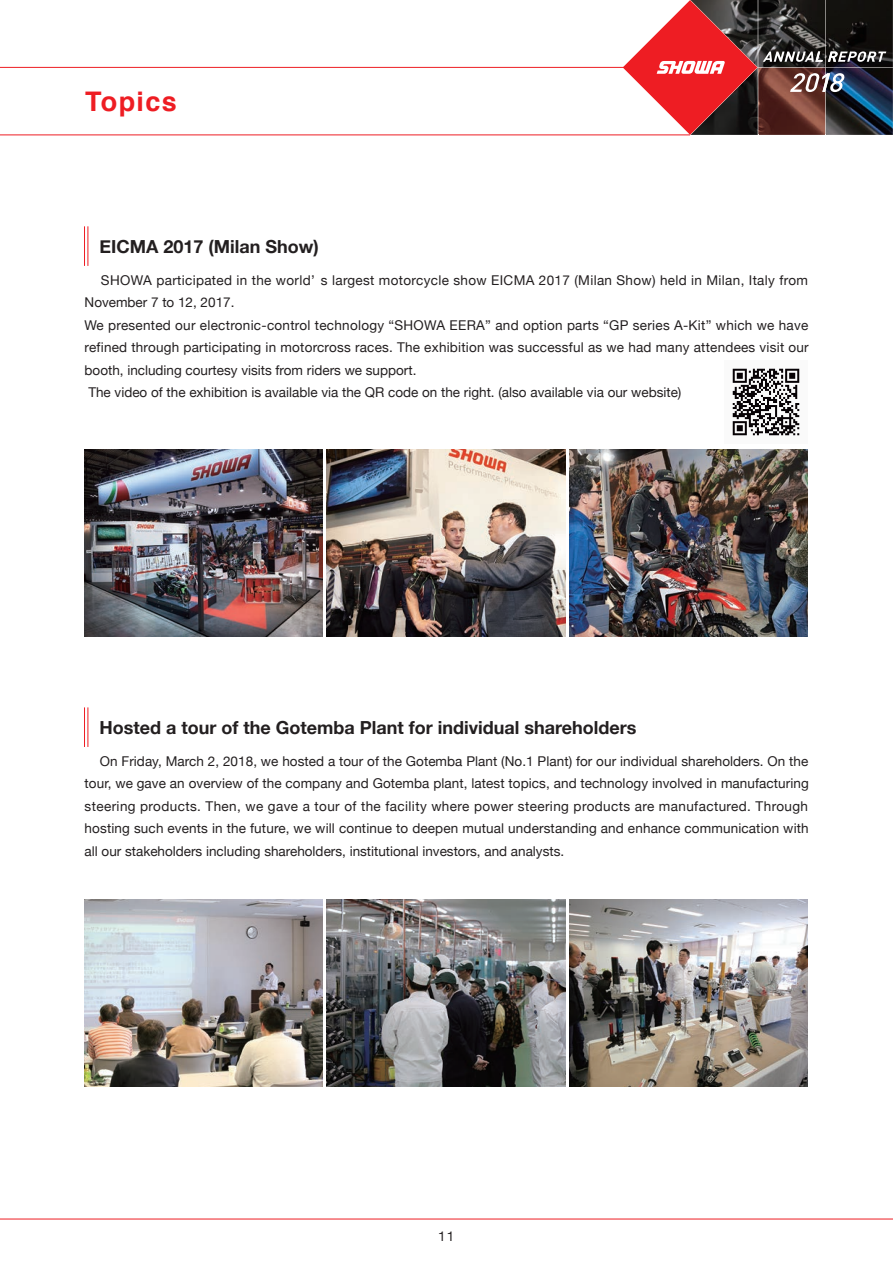
<style>
.page{position:relative;width:893px;height:1263px;background:#fff}
.page>*{position:absolute;margin:0;border:0;box-sizing:border-box;transform-origin:0 0}
.t1{font:700 27px "Helvetica";letter-spacing:.05em;color:#ee1d23}
.t2{font:700 18px "Helvetica Neue";color:#231f20}
.t3{font:13.5px/22.5px "Helvetica Neue";letter-spacing:.015em;color:#231f20}
</style>
<div class="page">
<img style="left:886px;top:0;width:7px;height:135px">
<svg style="left:623px;top:0;width:263px;height:135px"></svg>
<hr style="left:0;top:135px;width:690px;height:1px;background:#ee1d23">
<hr style="left:0;top:67px;width:628px;height:1px;background:#ee1d23">
<hr style="left:0;top:1219px;width:893px;height:1px;background:#ee1d23">
<hr style="left:84px;top:226px;width:1px;height:40px;background:#ee1d23">
<hr style="left:88px;top:226px;width:1px;height:40px;background:#ee1d23">
<hr style="left:84px;top:707px;width:1px;height:40px;background:#ee1d23">
<hr style="left:88px;top:707px;width:1px;height:40px;background:#ee1d23">
<img style="left:85px;top:900px;width:238px;height:187px">
<img style="left:327px;top:900px;width:238px;height:187px">
<img style="left:569px;top:900px;width:238px;height:187px">
<img style="left:732px;top:368px;width:68px;height:68px">
<img style="left:85px;top:449px;width:238px;height:187px">
<img style="left:327px;top:449px;width:238px;height:187px">
<img style="left:569px;top:449px;width:238px;height:187px">
<h1 class="t1" style="left:85px;top:79px;width:93px">Topics</h1>
<h2 class="t2" style="left:100px;top:232px;width:221px">EICMA 2017 (Milan Show)</h2>
<p class="t3" style="left:85px;top:269px;width:726px;text-indent:16px">SHOWA participated in the world’ s largest motorcycle show EICMA 2017 (Milan Show) held in Milan, Italy from November 7 to 12, 2017.<br>We presented our electronic-control technology “SHOWA EERA” and option parts “GP series A-Kit” which we have refined through participating in motorcross races. The exhibition was successful as we had many attendees visit our booth, including courtesy visits from riders we support.<br>The video of the exhibition is available via the QR code on the right. (also available via our website)</p>
<h2 class="t2" style="left:100px;top:713px;width:538px">Hosted a tour of the Gotemba Plant for individual shareholders</h2>
<p class="t3" style="left:85px;top:750px;width:726px;text-align:justify;text-indent:15px">On Friday, March 2, 2018, we hosted a tour of the Gotemba Plant (No.1 Plant) for our individual shareholders. On the tour, we gave an overview of the company and Gotemba plant, latest topics, and technology involved in manufacturing steering products. Then, we gave a tour of the facility where power steering products are manufactured. Through hosting such events in the future, we will continue to deepen mutual understanding and enhance communication with all our stakeholders including shareholders, institutional investors, and analysts.</p>
<p class="t3" style="left:438px;top:1225px;width:18px">11</p>
</div>
